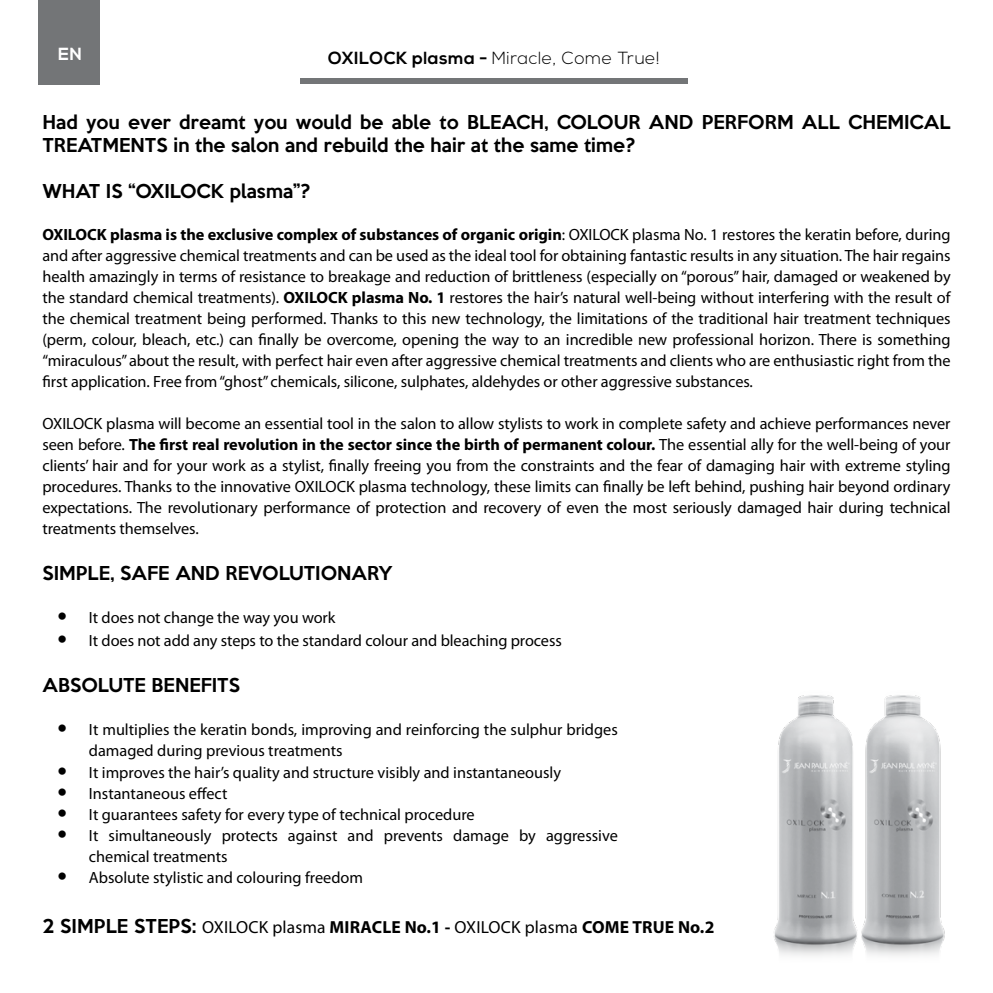
<style>
.page{position:relative;width:993px;height:993px;background:#fff}
.page>*{position:absolute;margin:0;border:0;box-sizing:border-box;transform-origin:0 0}
.t1{font:500 17.5px/22.8px "Keep Calm";letter-spacing:.005em;color:#000}
.t2{font:17.5px "Myriad Pro";letter-spacing:.01em;color:#000}
.t3{font:300 17.5px "Nexa";letter-spacing:.025em;color:#000}
.t4{font:700 17.5px "Nexa";color:#fff}
.t5{font:16.28px/21px "Myriad Pro";color:#000;text-align:justify}
.s1{font-weight:700}
.s2{font-family:"Tahoma";font-size:21px}
.s3{font-family:"Keep Calm";font-weight:500}
</style>
<div class="page">
<div style="left:39px;top:0;width:61px;height:85px;background:#737577"></div>
<div style="left:300px;top:78px;width:387px;height:6px;background:#737577"></div>
<img style="left:774px;top:695px;width:47px;height:261px">
<img style="left:821px;top:695px;width:124px;height:261px">
<hr style="left:992px;top:48px;width:1px;height:43px;background:#e6e7e8">
<p class="t4" style="left:58px;top:44px;width:25px">EN</p>
<p class="t3" style="left:328px;top:48px;width:333px"><span class="s1">OXILOCK plasma -</span> Miracle, Come True!</p>
<p class="t1" style="left:42px;top:110px;width:909px">Had you ever dreamt you would be able to BLEACH, COLOUR AND PERFORM ALL CHEMICAL<br>TREATMENTS in the salon and rebuild the hair at the same time?</p>
<p class="t1" style="left:42px;top:178px;width:269px">WHAT IS “OXILOCK plasma”?</p>
<p class="t5" style="left:42px;top:223px;width:909px"><span class="s1">OXILOCK plasma is the exclusive complex of substances of organic origin</span>: OXILOCK plasma No. 1 restores the keratin before, during and after aggressive chemical treatments and can be used as the ideal tool for obtaining fantastic results in any situation. The hair regains health amazingly in terms of resistance to breakage and reduction of brittleness (especially on “porous” hair, damaged or weakened by the standard chemical treatments). <span class="s1">OXILOCK plasma No. 1</span> restores the hair’s natural well-being without interfering with the result of the chemical treatment being performed. Thanks to this new technology, the limitations of the traditional hair treatment techniques (perm, colour, bleach, etc.) can finally be overcome, opening the way to an incredible new professional horizon. There is something “miraculous” about the result, with perfect hair even after aggressive chemical treatments and clients who are enthusiastic right from the first application. Free from “ghost” chemicals, silicone, sulphates, aldehydes or other aggressive substances.</p>
<p class="t5" style="left:42px;top:412px;width:909px">OXILOCK plasma will become an essential tool in the salon to allow stylists to work in complete safety and achieve performances never seen before. <span class="s1">The first real revolution in the sector since the birth of permanent colour.</span> The essential ally for the well-being of your clients’ hair and for your work as a stylist, finally freeing you from the constraints and the fear of damaging hair with extreme styling procedures. Thanks to the innovative OXILOCK plasma technology, these limits can finally be left behind, pushing hair beyond ordinary expectations. The revolutionary performance of protection and recovery of even the most seriously damaged hair during technical treatments themselves.</p>
<p class="t1" style="left:42px;top:559px;width:352px">SIMPLE, SAFE AND REVOLUTIONARY</p>
<p class="t5" style="left:57px;top:607px;width:279px"><span class="s2">•</span> It does not change the way you work</p>
<p class="t5" style="left:57px;top:629px;width:506px"><span class="s2">•</span> It does not add any steps to the standard colour and bleaching process</p>
<p class="t1" style="left:42px;top:671px;width:199px">ABSOLUTE BENEFITS</p>
<p class="t5" style="left:89px;top:719px;width:530px;text-indent:-32px"><span class="s2">•</span> It multiplies the keratin bonds, improving and reinforcing the sulphur bridges damaged during previous treatments</p>
<p class="t5" style="left:57px;top:761px;width:505px"><span class="s2">•</span> It improves the hair’s quality and structure visibly and instantaneously</p>
<p class="t5" style="left:57px;top:782px;width:171px"><span class="s2">•</span> Instantaneous effect</p>
<p class="t5" style="left:57px;top:803px;width:419px"><span class="s2">•</span> It guarantees safety for every type of technical procedure</p>
<p class="t5" style="left:89px;top:824px;width:530px;text-indent:-32px"><span class="s2">•</span> It simultaneously protects against and prevents damage by aggressive chemical treatments</p>
<p class="t5" style="left:57px;top:866px;width:307px"><span class="s2">•</span> Absolute stylistic and colouring freedom</p>
<p class="t2" style="left:42px;top:916px;width:673px"><span class="s3">2 SIMPLE STEPS:</span> OXILOCK plasma <span class="s1">MIRACLE No.1 -</span> OXILOCK plasma <span class="s1">COME TRUE No.2</span></p>
</div>
